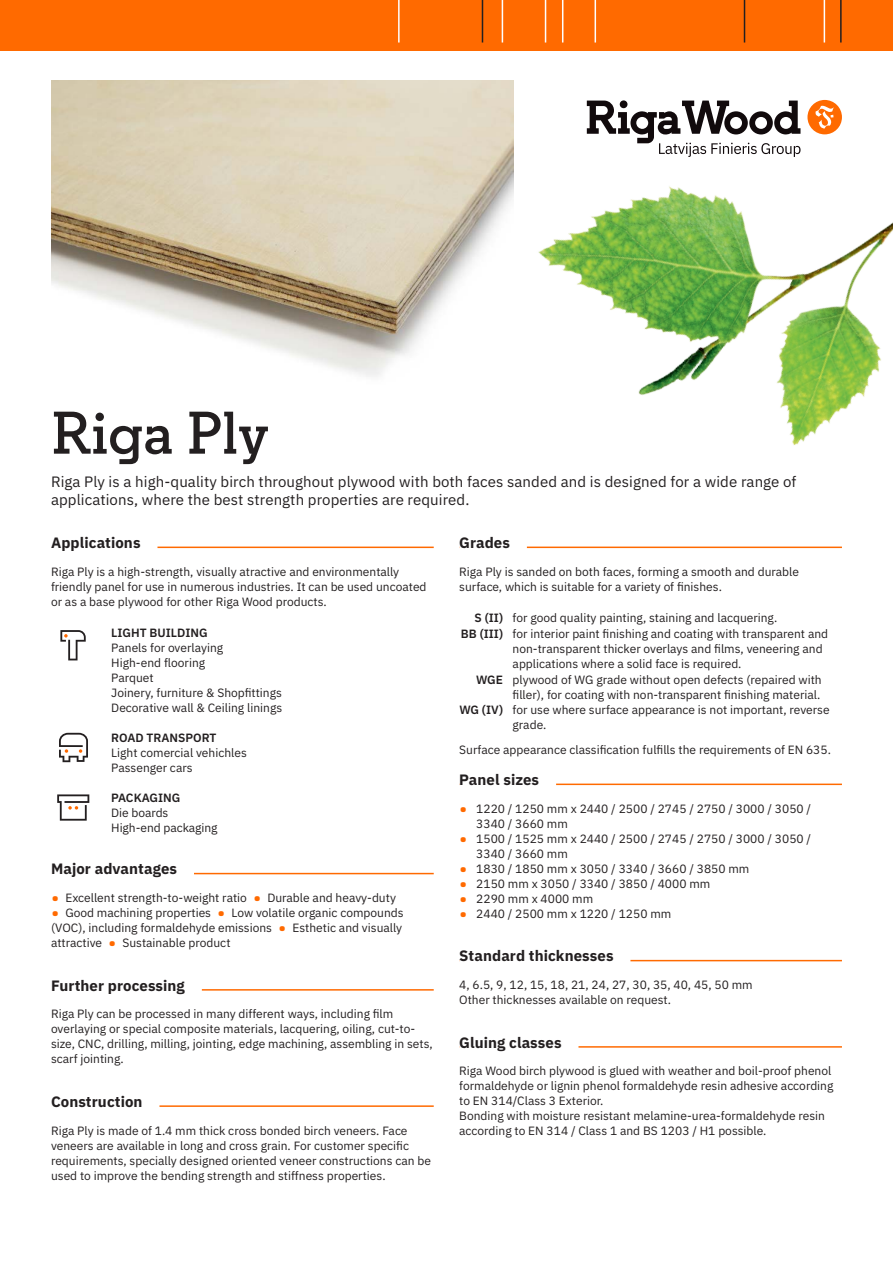
<style>
.page{position:relative;width:893px;height:1263px;background:#fff}
.page>*{position:absolute;margin:0;border:0;box-sizing:border-box;transform-origin:0 0}
.Nosaukums{font:600 60px "Regular Slab";letter-spacing:.005em;color:#231f20}
.ievadteksts{font:15px/18px "IBM Plex Sans";letter-spacing:.005em;color:#231f20}
.Sadaļa{font:700 15px "IBM Plex Sans";letter-spacing:.005em;color:#231f20}
.pamatteksts__6{font:12px/15px "IBM Plex Sans";color:#231f20}
.tabula{font:12px/15px "IBM Plex Sans";color:#231f20}
.pamatteksts__3{font:12px/15px "IBM Plex Sans";color:#231f20}
.Virsraksts_tabulā{font:600 12px "IBM Plex Sans";color:#231f20}
.s1{font-size:21px;color:#ff6a00}
</style>
<div class="page">
<div style="left:0;top:0;width:893px;height:51px;background:#ff6a00"></div>
<hr style="left:398px;top:0;width:2px;height:43px;background:#fff">
<img style="left:475px;top:0;width:418px;height:549px">
<hr style="left:51px;top:547px;width:383px;height:1px;background:#ff6a00">
<div style="left:51px;top:544px;width:106px;height:7px;background:#fff"></div>
<hr style="left:51px;top:873px;width:383px;height:1px;background:#ff6a00">
<div style="left:51px;top:870px;width:143px;height:7px;background:#fff"></div>
<hr style="left:51px;top:989px;width:383px;height:1px;background:#ff6a00">
<div style="left:51px;top:986px;width:151px;height:8px;background:#fff"></div>
<hr style="left:51px;top:1105px;width:383px;height:2px;background:#ff6a00">
<div style="left:51px;top:1103px;width:108px;height:7px;background:#fff"></div>
<hr style="left:459px;top:547px;width:383px;height:1px;background:#ff6a00">
<div style="left:459px;top:544px;width:68px;height:7px;background:#fff"></div>
<hr style="left:459px;top:783px;width:383px;height:2px;background:#ff6a00">
<div style="left:459px;top:781px;width:97px;height:7px;background:#fff"></div>
<hr style="left:459px;top:960px;width:383px;height:1px;background:#ff6a00">
<div style="left:459px;top:957px;width:171px;height:7px;background:#fff"></div>
<hr style="left:459px;top:1046px;width:383px;height:2px;background:#ff6a00">
<div style="left:459px;top:1043px;width:119px;height:8px;background:#fff"></div>
<svg style="left:60px;top:630px;width:26px;height:30px"></svg>
<svg style="left:59px;top:733px;width:29px;height:29px"></svg>
<svg style="left:57px;top:794px;width:32px;height:27px"></svg>
<img style="left:51px;top:81px;width:463px;height:303px">
<p class="Nosaukums" style="left:51px;top:396px;width:219px">Riga Ply</p>
<p class="ievadteksts" style="left:51px;top:471px;width:747px">Riga Ply is a high-quality birch throughout plywood with both faces sanded and is designed for a wide range of applications, where the best strength properties are required.</p>
<p class="Sadaļa" style="left:51px;top:531px;width:91px">Applications</p>
<p class="pamatteksts__3" style="left:51px;top:563px;width:377px">Riga Ply is a high-strength, visually atractive and environmentally friendly panel for use in numerous industries. It can be used uncoated or as a base plywood for other Riga Wood products.</p>
<p class="Virsraksts_tabulā" style="left:111px;top:623px;width:98px">LIGHT BUILDING</p>
<p class="tabula" style="left:111px;top:639px;width:113px">Panels for overlaying</p>
<p class="tabula" style="left:111px;top:654px;width:95px">High-end flooring</p>
<p class="tabula" style="left:111px;top:669px;width:44px">Parquet</p>
<p class="tabula" style="left:111px;top:684px;width:172px">Joinery, furniture &amp; Shopfittings</p>
<p class="tabula" style="left:111px;top:699px;width:172px">Decorative wall &amp; Ceiling linings</p>
<p class="Virsraksts_tabulā" style="left:111px;top:728px;width:107px">ROAD TRANSPORT</p>
<p class="tabula" style="left:111px;top:744px;width:137px">Light comercial vehichles</p>
<p class="tabula" style="left:111px;top:759px;width:83px">Passenger cars</p>
<p class="Virsraksts_tabulā" style="left:111px;top:788px;width:71px">PACKAGING</p>
<p class="tabula" style="left:111px;top:804px;width:59px">Die boards</p>
<p class="tabula" style="left:111px;top:819px;width:108px">High-end packaging</p>
<p class="Sadaļa" style="left:51px;top:857px;width:128px">Major advantages</p>
<p class="pamatteksts__6" style="left:51px;top:889px;width:346px"><span class="s1">•</span> Excellent strength-to-weight ratio <span class="s1">•</span> Durable and heavy-duty</p>
<p class="pamatteksts__6" style="left:51px;top:904px;width:354px;text-align:justify"><span class="s1">•</span> Good machining properties <span class="s1">•</span> Low volatile organic compounds (VOC), including formaldehyde emissions <span class="s1">•</span> Esthetic and visually attractive <span class="s1">•</span> Sustainable product</p>
<p class="Sadaļa" style="left:51px;top:973px;width:135px">Further processing</p>
<p class="pamatteksts__6" style="left:51px;top:1006px;width:383px">Riga Ply can be processed in many different ways, including film overlaying or special composite materials, lacquering, oiling, cut-to&shy;size, CNC, drilling, milling, jointing, edge machining, assembling in sets, scarf jointing.</p>
<p class="Sadaļa" style="left:51px;top:1090px;width:93px">Construction</p>
<p class="pamatteksts__6" style="left:51px;top:1122px;width:382px">Riga Ply is made of 1.4 mm thick cross bonded birch veneers. Face veneers are available in long and cross grain. For customer specific requirements, specially designed oriented veneer constructions can be used to improve the bending strength and stiffness properties.</p>
<p class="Sadaļa" style="left:459px;top:531px;width:52px">Grades</p>
<p class="pamatteksts__3" style="left:459px;top:563px;width:341px">Riga Ply is sanded on both faces, forming a smooth and durable surface, which is suitable for a variety of finishes.</p>
<p class="Virsraksts_tabulā" style="left:475px;top:608px;width:30px">S (II)</p>
<p class="tabula" style="left:513px;top:609px;width:266px">for good quality painting, staining and lacquering.</p>
<p class="Virsraksts_tabulā" style="left:461px;top:624px;width:44px">BB (III)</p>
<p class="tabula" style="left:513px;top:625px;width:317px">for interior paint finishing and coating with transparent and non-transparent thicker overlays and films, veneering and applications where a solid face is required.</p>
<p class="Virsraksts_tabulā" style="left:476px;top:670px;width:28px">WGE</p>
<p class="tabula" style="left:513px;top:671px;width:311px">plywood of WG grade without open defects (repaired with filler), for coating with non-transparent finishing material.</p>
<p class="Virsraksts_tabulā" style="left:459px;top:701px;width:45px">WG (IV)</p>
<p class="tabula" style="left:513px;top:702px;width:319px">for use where surface appearance is not important, reverse grade.</p>
<p class="pamatteksts__3" style="left:459px;top:741px;width:373px">Surface appearance classification fulfills the requirements of EN 635.</p>
<p class="Sadaļa" style="left:459px;top:768px;width:81px">Panel sizes</p>
<p class="pamatteksts__6" style="left:476px;top:800px;width:336px;text-indent:-17px"><span class="s1">•</span> 1220 / 1250 mm x 2440 / 2500 / 2745 / 2750 / 3000 / 3050 /<br>3340 / 3660 mm</p>
<p class="pamatteksts__6" style="left:476px;top:830px;width:336px;text-indent:-17px"><span class="s1">•</span> 1500 / 1525 mm x 2440 / 2500 / 2745 / 2750 / 3000 / 3050 /<br>3340 / 3660 mm</p>
<p class="pamatteksts__6" style="left:459px;top:860px;width:292px"><span class="s1">•</span> 1830 / 1850 mm x 3050 / 3340 / 3660 / 3850 mm</p>
<p class="pamatteksts__6" style="left:459px;top:875px;width:253px"><span class="s1">•</span> 2150 mm x 3050 / 3340 / 3850 / 4000 mm</p>
<p class="pamatteksts__6" style="left:459px;top:890px;width:135px"><span class="s1">•</span> 2290 mm x 4000 mm</p>
<p class="pamatteksts__6" style="left:459px;top:905px;width:214px"><span class="s1">•</span> 2440 / 2500 mm x 1220 / 1250 mm</p>
<p class="Sadaļa" style="left:459px;top:944px;width:156px">Standard thicknesses</p>
<p class="pamatteksts__6" style="left:459px;top:976px;width:295px">4, 6.5, 9, 12, 15, 18, 21, 24, 27, 30, 35, 40, 45, 50 mm</p>
<p class="pamatteksts__6" style="left:459px;top:991px;width:213px">Other thicknesses available on request.</p>
<p class="Sadaļa" style="left:459px;top:1030px;width:104px">Gluing classes</p>
<p class="pamatteksts__6" style="left:459px;top:1063px;width:376px">Riga Wood birch plywood is glued with weather and boil-proof phenol formaldehyde or lignin phenol formaldehyde resin adhesive according to EN 314/Class 3 Exterior.</p>
<p class="pamatteksts__6" style="left:459px;top:1108px;width:367px">Bonding with moisture resistant melamine-urea-formaldehyde resin according to EN 314 / Class 1 and BS 1203 / H1 possible.</p>
</div>
